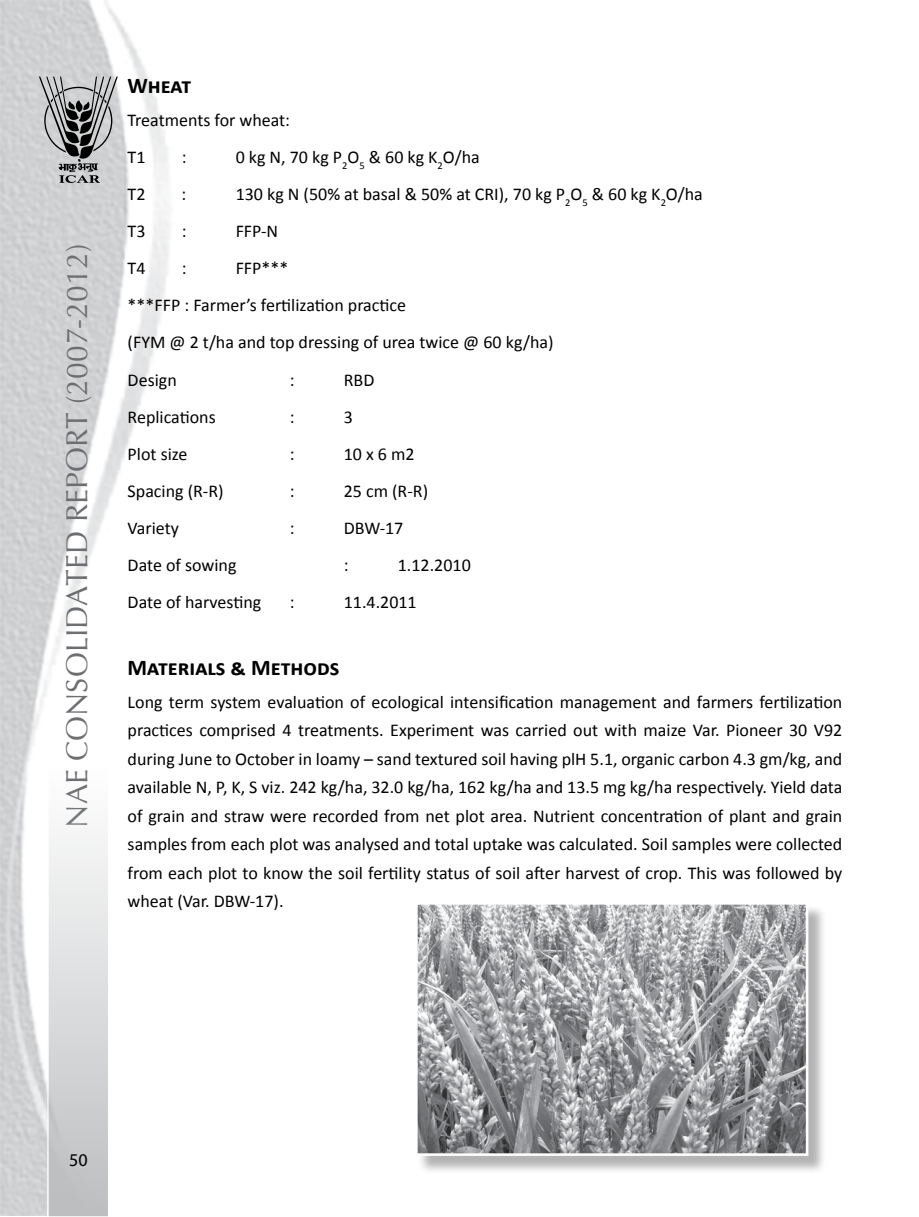
<style>
.page{position:relative;width:919px;height:1217px;background:#fff}
.page>*{position:absolute;margin:0;border:0;box-sizing:border-box;transform-origin:0 0}
.t1{font:30px "Optima";color:#6d6e71}
.t2{font:700 22.5px "Calibri";color:#000}
.t3{font:18px/28.5px "Calibri";color:#000}
.t4{font:18px "Myriad Pro";color:#000}
</style>
<div class="page">
<img style="left:1px;top:0;width:169px;height:1214px">
<svg style="left:39px;top:77px;width:79px;height:106px;background:#9d9e9f"></svg>
<div style="left:47px;top:766px;width:62px;height:450px;background:linear-gradient(to bottom,#fff,#bbbdbf);border:2px solid #fff"></div>
<div style="left:417px;top:904px;width:409px;height:270px;background:#000;opacity:.3"></div>
<img style="left:419px;top:905px;width:385px;height:246px">
<div style="left:415px;top:901px;width:393px;height:254px;border:3px solid #fff"></div>
<h1 class="t1" style="left:58px;top:827px;width:585px;rotate:-90deg">NAE CONSOLIDATED REPORT (2007-2012)</h1>
<p class="t2" style="left:128px;top:72px;width:65px">Wheat</p>
<p class="t3" style="left:128px;top:102px;width:164px;line-height:37px">Treatments for wheat:<br>T1</p>
<p class="t3" style="left:182px;top:143px;width:6px">:</p>
<p class="t3" style="left:236px;top:143px;width:246px">0 kg N, 70 kg P<sub>2</sub>O<sub>5</sub> &amp; 60 kg K<sub>2</sub>O/ha</p>
<p class="t3" style="left:128px;top:180px;width:19px">T2</p>
<p class="t3" style="left:182px;top:180px;width:6px">:</p>
<p class="t3" style="left:236px;top:180px;width:468px">130 kg N (50% at basal &amp; 50% at CRI), 70 kg P<sub>2</sub>O<sub>5</sub> &amp; 60 kg K<sub>2</sub>O/ha</p>
<p class="t3" style="left:128px;top:217px;width:19px">T3</p>
<p class="t3" style="left:182px;top:217px;width:6px">:</p>
<p class="t3" style="left:236px;top:217px;width:44px">FFP-N</p>
<p class="t3" style="left:128px;top:254px;width:19px">T4</p>
<p class="t3" style="left:182px;top:254px;width:6px">:</p>
<p class="t3" style="left:128px;top:250px;width:427px;line-height:37px;text-indent:108px">FFP***<br>***FFP : Farmer’s fertilization practice<br>(FYM @ 2 t/ha and top dressing of urea twice @ 60 kg/ha)<br>Design</p>
<p class="t3" style="left:290px;top:365px;width:6px">:</p>
<p class="t3" style="left:344px;top:365px;width:32px">RBD</p>
<p class="t3" style="left:128px;top:402px;width:90px">Replications</p>
<p class="t3" style="left:290px;top:402px;width:6px">:</p>
<p class="t3" style="left:344px;top:402px;width:11px">3</p>
<p class="t3" style="left:128px;top:439px;width:61px">Plot size</p>
<p class="t3" style="left:290px;top:439px;width:6px">:</p>
<p class="t3" style="left:344px;top:439px;width:72px">10 x 6 m2</p>
<p class="t3" style="left:128px;top:476px;width:98px">Spacing (R-R)</p>
<p class="t3" style="left:290px;top:476px;width:6px">:</p>
<p class="t3" style="left:344px;top:476px;width:86px">25 cm (R-R)</p>
<p class="t3" style="left:128px;top:513px;width:53px">Variety</p>
<p class="t3" style="left:290px;top:513px;width:6px">:</p>
<p class="t3" style="left:344px;top:513px;width:61px">DBW-17</p>
<p class="t3" style="left:128px;top:550px;width:110px">Date of sowing</p>
<p class="t3" style="left:344px;top:550px;width:6px">:</p>
<p class="t3" style="left:398px;top:550px;width:74px">1.12.2010</p>
<p class="t3" style="left:128px;top:587px;width:135px">Date of harvesting</p>
<p class="t3" style="left:290px;top:587px;width:6px">:</p>
<p class="t3" style="left:344px;top:587px;width:74px">11.4.2011</p>
<p class="t2" style="left:128px;top:652px;width:213px">Materials &amp; Methods</p>
<p class="t3" style="left:128px;top:687px;width:716px;text-align:justify">Long term system evaluation of ecological intensification management and farmers fertilization practices comprised 4 treatments. Experiment was carried out with maize Var. Pioneer 30 V92 during June to October in loamy – sand textured soil having plH 5.1, organic carbon 4.3 gm/kg, and available N, P, K, S viz. 242 kg/ha, 32.0 kg/ha, 162 kg/ha and 13.5 mg kg/ha respectively. Yield data of grain and straw were recorded from net plot area. Nutrient concentration of plant and grain samples from each plot was analysed and total uptake was calculated. Soil samples were collected from each plot to know the soil fertility status of soil after harvest of crop. This was followed by wheat (Var. DBW-17).</p>
<p class="t4" style="left:69px;top:1148px;width:20px">50</p>
</div>
